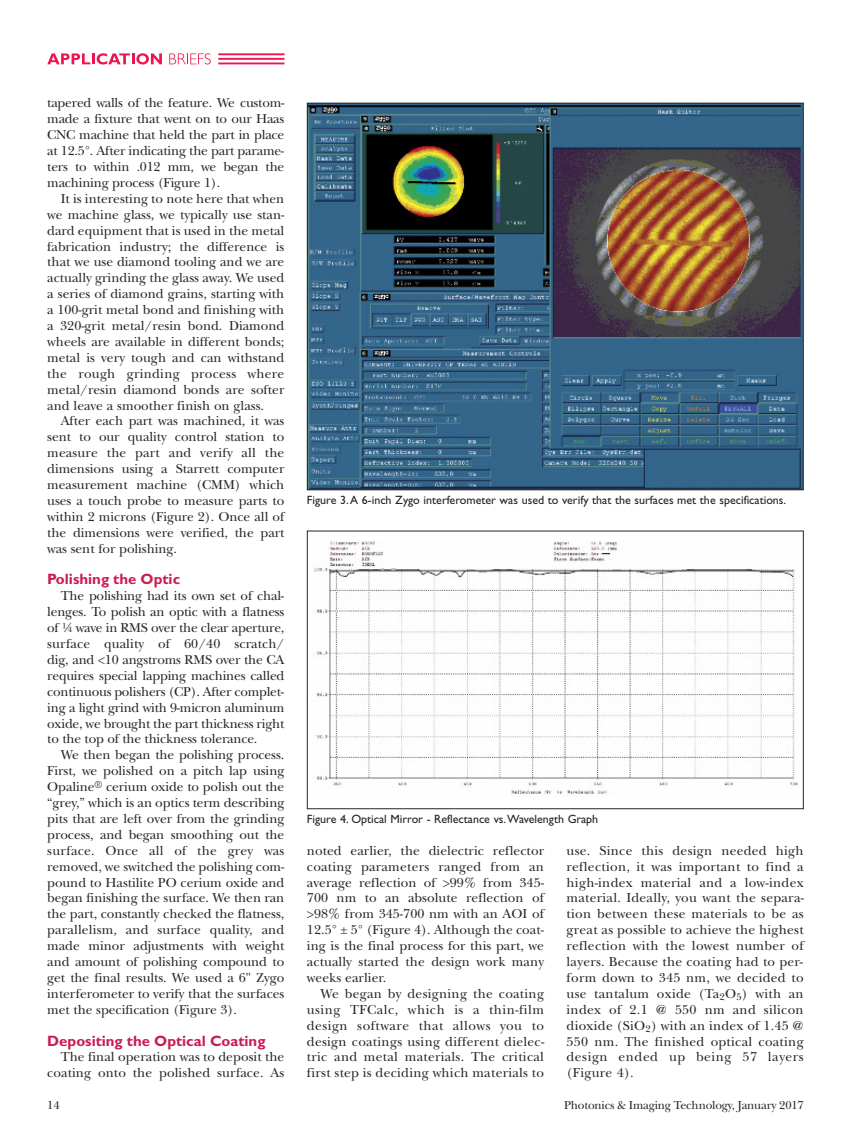
<style>
.page{position:relative;width:851px;height:1134px;background:#fff}
.page>*{position:absolute;margin:0;border:0;box-sizing:border-box;transform-origin:0 0}
.t1{font:700 15px "Gill Sans";color:#cb1c50}
.t2{font:13.5px/15.9px "New Baskerville";color:#262424;text-align:justify}
.t3{font:12px "Gill Sans";color:#262424}
.t4{font:12px "New Baskerville";letter-spacing:-.015em;color:#262424}
</style>
<div class="page">
<svg style="left:47px;top:53px;width:115px;height:11px"></svg>
<svg style="left:169px;top:53px;width:42px;height:11px"></svg>
<hr style="left:218px;top:53px;width:66px;height:2px;background:#ed1450">
<hr style="left:218px;top:58px;width:66px;height:2px;background:#ed1450">
<hr style="left:218px;top:63px;width:66px;height:1px;background:#ed1450">
<img style="left:309px;top:105px;width:492px;height:383px">
<img style="left:314px;top:541px;width:484px;height:256px">
<div style="left:307px;top:531px;width:496px;height:278px;border:1px solid #262424"></div>
<p class="t2" style="left:47px;top:97px;width:239px">tapered walls of the feature. We custom&shy;made a fixture that went on to our Haas CNC machine that held the part in place at 12.5°. After indicating the part parame&shy;ters to within .012 mm, we began the machining process (Figure 1).</p>
<p class="t2" style="left:47px;top:192px;width:239px;text-indent:14px">It is interesting to note here that when we machine glass, we typically use stan&shy;dard equipment that is used in the metal fabrication industry; the difference is that we use diamond tooling and we are actually grinding the glass away. We used a series of diamond grains, starting with a 100-grit metal bond and finishing with a 320-grit metal/resin bond. Diamond wheels are available in different bonds; metal is very tough and can withstand the rough grinding process where metal/resin diamond bonds are softer and leave a smoother finish on glass.</p>
<p class="t2" style="left:47px;top:415px;width:239px;text-indent:14px">After each part was machined, it was sent to our quality control station to measure the part and verify all the dimensions using a Starrett computer measurement machine (CMM) which uses a touch probe to measure parts to within 2 microns (Figure 2). Once all of the dimensions were verified, the part was sent for polishing.</p>
<p class="t1" style="left:47px;top:574px;width:134px">Polishing the Optic</p>
<p class="t2" style="left:47px;top:589px;width:239px;text-indent:14px">The polishing had its own set of chal&shy;lenges. To polish an optic with a flatness of ¼ wave in RMS over the clear aperture, surface quality of 60/40 scratch/ dig, and &lt;10 angstroms RMS over the CA requires special lapping machines called continuous polishers (CP). After complet&shy;ing a light grind with 9-micron aluminum oxide, we brought the part thickness right to the top of the thickness tolerance.</p>
<p class="t2" style="left:47px;top:748px;width:239px;text-indent:14px">We then began the polishing process.<br>First, we polished on a pitch lap using Opaline<sup>®</sup> cerium oxide to polish out the “grey,” which is an optics term describing pits that are left over from the grinding process, and began smoothing out the surface. Once all of the grey was removed, we switched the polishing com&shy;pound to Hastilite PO cerium oxide and began finishing the surface. We then ran the part, constantly checked the flatness, parallelism, and surface quality, and made minor adjustments with weight and amount of polishing compound to get the final results. We used a 6" Zygo interferometer to verify that the surfaces met the specification (Figure 3).</p>
<p class="t1" style="left:47px;top:1035px;width:220px">Depositing the Optical Coating</p>
<p class="t2" style="left:47px;top:1051px;width:239px;text-align:right">The final operation was to deposit the coating onto the polished surface. As</p>
<p class="t3" style="left:307px;top:496px;width:481px">Figure 3.A 6-inch Zygo interferometer was used to verify that the surfaces met the specifications.</p>
<p class="t3" style="left:307px;top:814px;width:293px">Figure 4. Optical Mirror - Reflectance vs.Wavelength Graph</p>
<p class="t2" style="left:307px;top:844px;width:239px">noted earlier, the dielectric reflector coating parameters ranged from an average reflection of &gt;99% from 345- 700 nm to an absolute reflection of &gt;98% from 345-700 nm with an AOI of 12.5° ± 5° (Figure 4). Although the coat&shy;ing is the final process for this part, we actually started the design work many weeks earlier.</p>
<p class="t2" style="left:307px;top:987px;width:239px;text-indent:13px">We began by designing the coating using TFCalc, which is a thin-film design software that allows you to design coatings using different dielec&shy;tric and metal materials. The critical first step is deciding which materials to</p>
<p class="t2" style="left:566px;top:844px;width:239px">use. Since this design needed high reflection, it was important to find a high-index material and a low-index material. Ideally, you want the separa&shy;tion between these materials to be as great as possible to achieve the highest reflection with the lowest number of layers. Because the coating had to per&shy;form down to 345 nm, we decided to use tantalum oxide (Ta<sub>2</sub>O<sub>5</sub>) with an index of 2.1 @ 550 nm and silicon dioxide (SiO<sub>2</sub>) with an index of 1.45 @ 550 nm. The finished optical coating design ended up being 57 layers (Figure 4).</p>
<p class="t4" style="left:47px;top:1101px;width:14px">14</p>
<p class="t4" style="left:564px;top:1101px;width:241px">Photonics &amp; Imaging Technology, January 2017</p>
</div>
